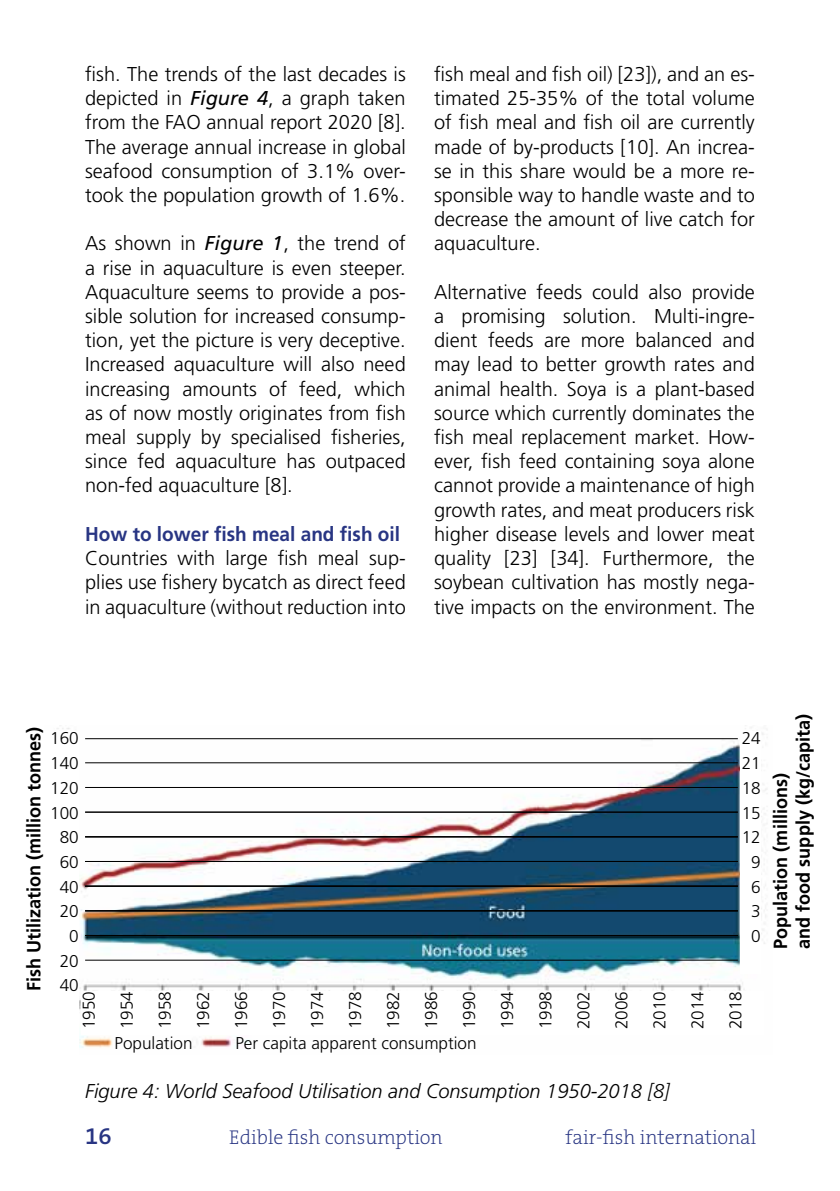
<style>
.page{position:relative;width:840px;height:1191px;background:#fff}
.page>*{position:absolute;margin:0;border:0;box-sizing:border-box;transform-origin:0 0}
.t1{font:600 24px "The Serif B W6";color:#283583}
.t2{font:300 20px/24.2px "Frutiger";color:#000;text-align:justify}
.t3{font:italic 300 20px "Frutiger";color:#000}
.t4{font:200 20px "The Serif B W2";color:#283583}
.t5{font:700 20px "Frutiger";color:#283583;scale:.95 1}
.t6{font:700 19px/22.8px "Frutiger";color:#000;scale:.95 1}
.t7{font:300 17.2px/24.6px "Frutiger";color:#000;text-align:right}
.s1{font-weight:400;font-style:italic}
</style>
<div class="page">
<img style="left:57px;top:727px;width:710px;height:321px">
<div style="left:44px;top:731px;width:35px;height:323px;background:#fff"></div>
<div style="left:739px;top:731px;width:21px;height:242px;background:#fff"></div>
<div style="left:81px;top:991px;width:682px;height:43px;background:#fff"></div>
<hr style="left:85px;top:738px;width:652px;height:1px;background:#000">
<hr style="left:85px;top:762px;width:652px;height:1px;background:#000">
<hr style="left:85px;top:787px;width:652px;height:1px;background:#000">
<hr style="left:85px;top:812px;width:652px;height:1px;background:#000">
<hr style="left:85px;top:836px;width:652px;height:1px;background:#000">
<hr style="left:85px;top:861px;width:652px;height:1px;background:#000">
<hr style="left:85px;top:885px;width:652px;height:1px;background:#000">
<hr style="left:85px;top:910px;width:652px;height:1px;background:#000">
<hr style="left:85px;top:935px;width:652px;height:1px;background:#000">
<hr style="left:85px;top:959px;width:652px;height:1px;background:#000">
<p class="t2" style="left:85px;top:62px;width:322px">fish. The trends of the last decades is depicted in <span class="s1">Figure 4</span>, a graph taken from the FAO annual report 2020 [8].<br>The average annual increase in global seafood consumption of 3.1% over&shy;took the population growth of 1.6%.</p>
<p class="t2" style="left:85px;top:231px;width:322px">As shown in <span class="s1">Figure 1</span>, the trend of a rise in aquaculture is even steeper.<br>Aquaculture seems to provide a pos&shy;sible solution for increased consump&shy;tion, yet the picture is very deceptive.<br>Increased aquaculture will also need increasing amounts of feed, which as of now mostly originates from fish meal supply by specialised fisheries, since fed aquaculture has outpaced non-fed aquaculture [8].</p>
<p class="t5" style="left:85px;top:522px;width:333px">How to lower fish meal and fish oil</p>
<p class="t2" style="left:85px;top:546px;width:322px">Countries with large fish meal sup&shy;plies use fishery bycatch as direct feed in aquaculture (without reduction into</p>
<p class="t2" style="left:434px;top:62px;width:322px">fish meal and fish oil) [23]), and an es&shy;timated 25-35% of the total volume of fish meal and fish oil are currently made of by-products [10]. An increa&shy;se in this share would be a more re&shy;sponsible way to handle waste and to decrease the amount of live catch for aquaculture.</p>
<p class="t2" style="left:434px;top:280px;width:322px">Alternative feeds could also provide a promising solution. Multi-ingre&shy;dient feeds are more balanced and may lead to better growth rates and animal health. Soya is a plant-based source which currently dominates the fish meal replacement market. How&shy;ever, fish feed containing soya alone cannot provide a maintenance of high growth rates, and meat producers risk higher disease levels and lower meat quality [23] [34]. Furthermore, the soybean cultivation has mostly nega&shy;tive impacts on the environment. The</p>
<p class="t6" style="left:22px;top:991px;width:280px;rotate:-90deg">Fish Utilization (million tonnes)</p>
<p class="t7" style="left:50px;top:726px;width:30px">160<br>140<br>120<br>100<br>80<br>60<br>40<br>20<br>0<br>20<br>40</p>
<p class="t7" style="left:741px;top:726px;width:21px;text-align:center">24<br>21<br>18<br>15<br>12<br>9<br>6<br>3<br>0</p>
<p class="t7" style="left:77px;top:1029px;width:40px;rotate:-90deg">1950</p>
<p class="t7" style="left:115px;top:1029px;width:40px;rotate:-90deg">1954</p>
<p class="t7" style="left:153px;top:1029px;width:40px;rotate:-90deg">1958</p>
<p class="t7" style="left:191px;top:1029px;width:40px;rotate:-90deg">1962</p>
<p class="t7" style="left:229px;top:1029px;width:40px;rotate:-90deg">1966</p>
<p class="t7" style="left:267px;top:1029px;width:40px;rotate:-90deg">1970</p>
<p class="t7" style="left:304px;top:1029px;width:40px;rotate:-90deg">1974</p>
<p class="t7" style="left:342px;top:1029px;width:40px;rotate:-90deg">1978</p>
<p class="t7" style="left:380px;top:1029px;width:40px;rotate:-90deg">1982</p>
<p class="t7" style="left:418px;top:1029px;width:40px;rotate:-90deg">1986</p>
<p class="t7" style="left:456px;top:1029px;width:40px;rotate:-90deg">1990</p>
<p class="t7" style="left:494px;top:1029px;width:40px;rotate:-90deg">1994</p>
<p class="t7" style="left:532px;top:1029px;width:40px;rotate:-90deg">1998</p>
<p class="t7" style="left:570px;top:1029px;width:40px;rotate:-90deg">2002</p>
<p class="t7" style="left:608px;top:1029px;width:40px;rotate:-90deg">2006</p>
<p class="t7" style="left:646px;top:1029px;width:40px;rotate:-90deg">2010</p>
<p class="t7" style="left:684px;top:1029px;width:40px;rotate:-90deg">2014</p>
<p class="t7" style="left:722px;top:1029px;width:40px;rotate:-90deg">2018</p>
<p class="t7" style="left:114px;top:1030px;width:79px">Population</p>
<p class="t7" style="left:235px;top:1030px;width:243px">Per capita apparent consumption</p>
<p class="t3" style="left:85px;top:1079px;width:586px">Figure 4: World Seafood Utilisation and Consumption 1950-2018 [8]</p>
<p class="t1" style="left:85px;top:1119px;width:28px">16</p>
<p class="t4" style="left:229px;top:1124px;width:215px">Edible fish consumption</p>
<p class="t4" style="left:565px;top:1124px;width:192px">fair-fish international</p>
<p class="t6" style="left:768px;top:948px;width:249px;rotate:-90deg">Population (millions)<br>and food supply (kg/capita)</p>
</div>
